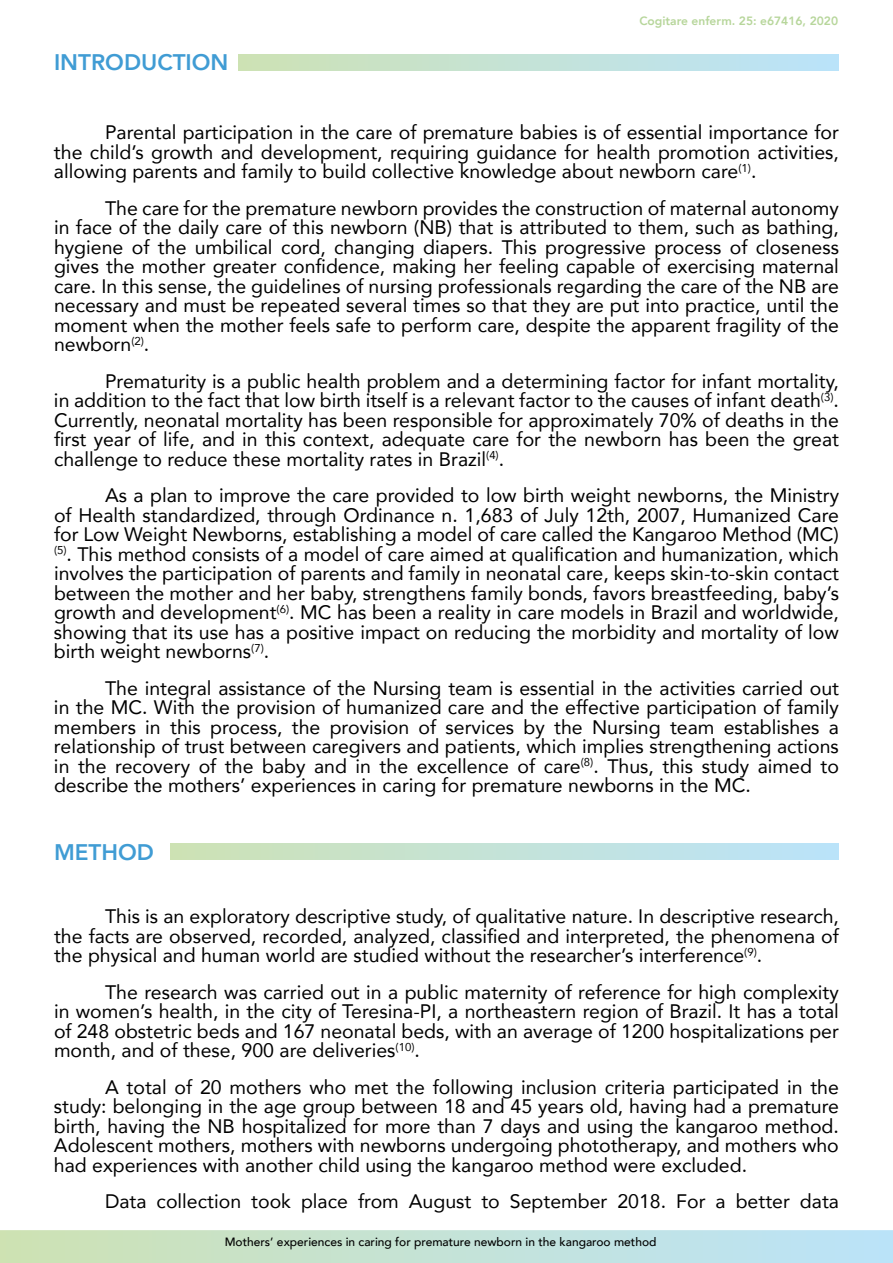
<style>
.page{position:relative;width:893px;height:1263px;background:#fff}
.page>*{position:absolute;margin:0;border:0;box-sizing:border-box;transform-origin:0 0}
.t1{font:800 22.5px "Avenir";color:#409cd4}
.t2{font:19.5px/19.5px "Avenir";color:#000;text-align:justify}
.t3{font:500 12px "Avenir";color:#000}
.t4{font:800 12px "Avenir";color:#b7d69b}
</style>
<div class="page">
<svg style="left:0;top:1230px;width:893px;height:33px;background:#c4e2d6"></svg>
<div style="left:238px;top:54px;width:601px;height:17px;background:linear-gradient(to right,#cee2b5,#bae3fb)"></div>
<div style="left:170px;top:843px;width:669px;height:17px;background:linear-gradient(to right,#cee2b5,#bae3fb)"></div>
<p class="t1" style="left:54px;top:45px;width:176px">INTRODUCTION</p>
<p class="t4" style="left:639px;top:12px;width:200px">Cogitare enferm. 25: e67416, 2020</p>
<p class="t2" style="left:54px;top:122px;width:786px;text-indent:51px">Parental participation in the care of premature babies is of essential importance for the child’s growth and development, requiring guidance for health promotion activities, allowing parents and family to build collective knowledge about newborn care<sup>(1)</sup>.</p>
<p class="t2" style="left:54px;top:198px;width:787px;text-indent:51px">The care for the premature newborn provides the construction of maternal autonomy in face of the daily care of this newborn (NB) that is attributed to them, such as bathing, hygiene of the umbilical cord, changing diapers. This progressive process of closeness gives the mother greater confidence, making her feeling capable of exercising maternal care. In this sense, the guidelines of nursing professionals regarding the care of the NB are necessary and must be repeated several times so that they are put into practice, until the moment when the mother feels safe to perform care, despite the apparent fragility of the newborn<sup>(2)</sup>.</p>
<p class="t2" style="left:54px;top:371px;width:786px;text-indent:51px">Prematurity is a public health problem and a determining factor for infant mortality, in addition to the fact that low birth itself is a relevant factor to the causes of infant death<sup>(3)</sup>.<br>Currently, neonatal mortality has been responsible for approximately 70% of deaths in the first year of life, and in this context, adequate care for the newborn has been the great challenge to reduce these mortality rates in Brazil<sup>(4)</sup>.</p>
<p class="t2" style="left:54px;top:485px;width:787px;text-indent:51px">As a plan to improve the care provided to low birth weight newborns, the Ministry of Health standardized, through Ordinance n. 1,683 of July 12th, 2007, Humanized Care for Low Weight Newborns, establishing a model of care called the Kangaroo Method (MC) <sup>(5)</sup>. This method consists of a model of care aimed at qualification and humanization, which involves the participation of parents and family in neonatal care, keeps skin-to-skin contact between the mother and her baby, strengthens family bonds, favors breastfeeding, baby’s growth and development<sup>(6)</sup>. MC has been a reality in care models in Brazil and worldwide, showing that its use has a positive impact on reducing the morbidity and mortality of low birth weight newborns<sup>(7)</sup>.</p>
<p class="t2" style="left:54px;top:678px;width:787px;text-indent:51px">The integral assistance of the Nursing team is essential in the activities carried out in the MC. With the provision of humanized care and the effective participation of family members in this process, the provision of services by the Nursing team establishes a relationship of trust between caregivers and patients, which implies strengthening actions in the recovery of the baby and in the excellence of care<sup>(8)</sup>. Thus, this study aimed to describe the mothers’ experiences in caring for premature newborns in the MC.</p>
<p class="t1" style="left:54px;top:834px;width:101px">METHOD</p>
<p class="t2" style="left:54px;top:906px;width:786px;text-indent:51px">This is an exploratory descriptive study, of qualitative nature. In descriptive research, the facts are observed, recorded, analyzed, classified and interpreted, the phenomena of the physical and human world are studied without the researcher’s interference<sup>(9)</sup>.</p>
<p class="t2" style="left:54px;top:982px;width:786px;text-indent:51px">The research was carried out in a public maternity of reference for high complexity in women’s health, in the city of Teresina-PI, a northeastern region of Brazil. It has a total of 248 obstetric beds and 167 neonatal beds, with an average of 1200 hospitalizations per month, and of these, 900 are deliveries<sup>(10)</sup>.</p>
<p class="t2" style="left:54px;top:1077px;width:787px;text-indent:51px">A total of 20 mothers who met the following inclusion criteria participated in the study: belonging in the age group between 18 and 45 years old, having had a premature birth, having the NB hospitalized for more than 7 days and using the kangaroo method.<br>Adolescent mothers, mothers with newborns undergoing phototherapy, and mothers who had experiences with another child using the kangaroo method were excluded.</p>
<p class="t2" style="left:105px;top:1191px;width:735px">Data collection took place from August to September 2018. For a better data</p>
<p class="t3" style="left:225px;top:1232px;width:433px">Mothers’ experiences in caring for premature newborn in the kangaroo method</p>
</div>
